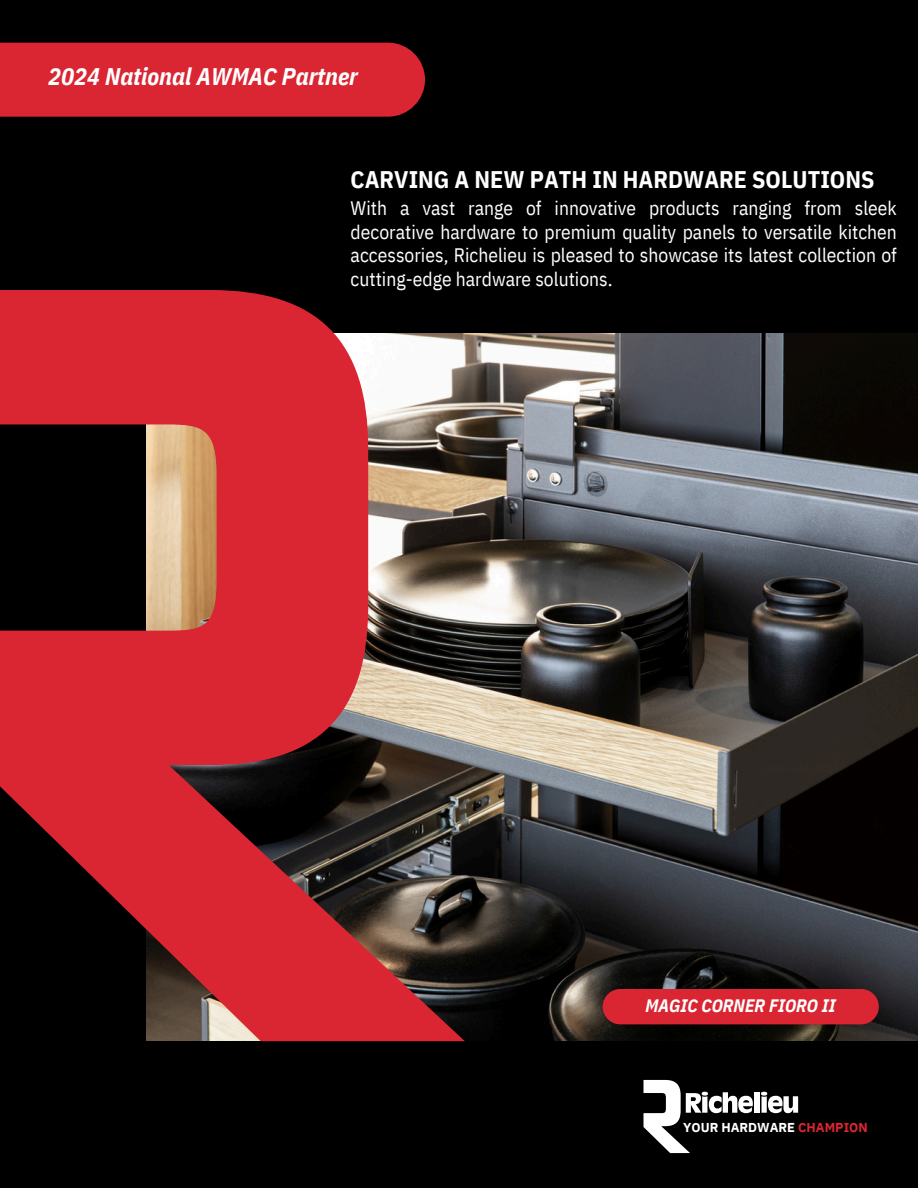
<style>
.page{position:relative;width:918px;height:1188px;background:#000}
.page>*{position:absolute;margin:0;border:0;box-sizing:border-box;transform-origin:0 0}
.t1{font:700 24px "IBM Plex Sans Cond";color:#fff}
.t2{font:italic 700 24px "IBM Plex Sans Cond";color:#fff}
.t3{font:19.5px/23.7px "IBM Plex Sans Cond";color:#fff;text-align:justify}
.t4{font:italic 700 18px "IBM Plex Sans Cond";color:#fff}
.t5{font:700 12.9px "IBM Plex Sans";color:#fff}
.s1{color:#d92632}
</style>
<div class="page">
<img style="left:465px;top:334px;width:453px;height:706px">
<svg style="left:0;top:290px;width:465px;height:751px;fill:#d92632"></svg>
<div style="left:0;top:43px;width:425px;height:74px;background:#d92632"></div>
<div style="left:603px;top:989px;width:276px;height:35px;background:#d92632;border-radius:18px"></div>
<svg style="left:643px;top:1080px;width:110px;height:73px"></svg>
<div style="left:754px;top:1092px;width:5px;height:21px;background:#fff"></div>
<svg style="left:761px;top:1092px;width:37px;height:21px"></svg>
<h3 class="t2" style="left:48px;top:60px;width:311px">2024 National AWMAC Partner</h3>
<h1 class="t1" style="left:351px;top:164px;width:525px">CARVING A NEW PATH IN HARDWARE SOLUTIONS</h1>
<h1 class="t3" style="left:351px;top:196px;width:548px">With a vast range of innovative products ranging from sleek decorative hardware to premium quality panels to versatile kitchen accessories, Richelieu is pleased to showcase its latest collection of cutting-edge hardware solutions.</h1>
<p class="t4" style="left:646px;top:994px;width:192px">MAGIC CORNER FIORO II</p>
<h2 class="t5" style="left:683px;top:1119px;width:186px">YOUR HARDWARE <span class="s1">CHAMPION</span></h2>
</div>
